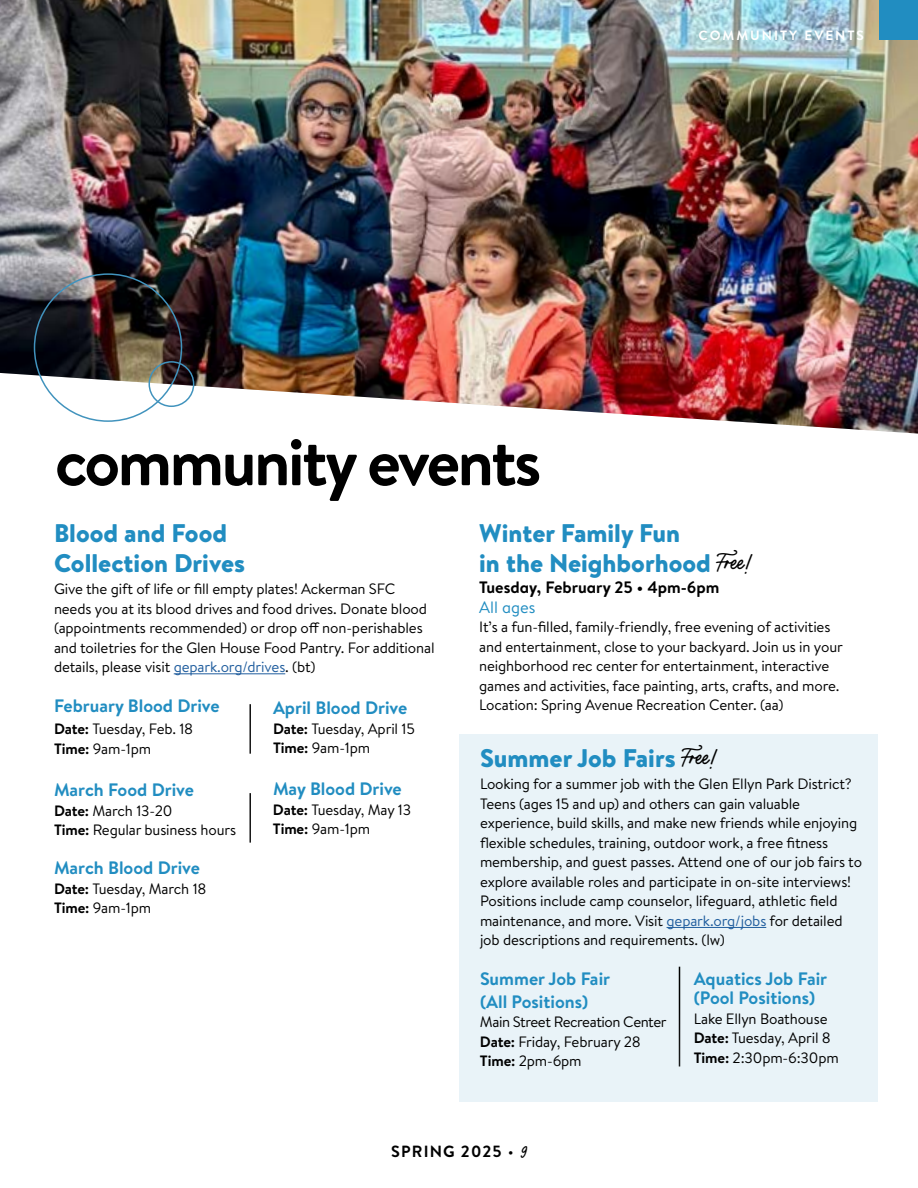
<style>
.page{position:relative;width:918px;height:1188px;background:#fff}
.page>*{position:absolute;margin:0;border:0;box-sizing:border-box;transform-origin:0 0}
.t1{font:700 66px "Brandon Text";letter-spacing:-.04em;color:#000}
.t2{font:900 25.5px/30px "Brandon Text";color:#218dc1}
.t3{font:700 18px/23px "Brandon Text";color:#218dc1}
.t4{font:700 16.5px "Brandon Text";color:#000}
.t5{font:16.5px "Brandon Text";color:#218dc1}
.t6{font:700 16.2px "Brandon Text";letter-spacing:.07em;color:#000}
.t7{font:15px/19.5px "Brandon Text";letter-spacing:-.01em;color:#000}
.t8{font:15px/19.5px "Brandon Text";letter-spacing:-.03em;color:#000}
.t9{font:700 13.5px "Brandon Text";letter-spacing:.15em;color:#fff}
.s1{color:#215e9e}
.s2{font-weight:700}
.s3{font-family:"Supa Mega Fantastic";font-weight:400;color:#000}
.s4{font-weight:400}
.s5{font-family:"Supa Mega Fantastic";font-weight:400;font-size:21.6px}
</style>
<div class="page">
<div style="left:459px;top:734px;width:419px;height:368px;background:#e9f3f8"></div>
<img style="left:0;top:0;width:918px;height:434px">
<div style="left:880px;top:0;width:38px;height:40px;background:#218dc1"></div>
<div style="left:149px;top:361px;width:45px;height:46px;border:2px solid #4193bd;border-radius:50%"></div>
<hr style="left:174px;top:673px;width:111px;height:1px;background:#215e9e">
<hr style="left:249px;top:704px;width:2px;height:50px;background:#000">
<hr style="left:249px;top:793px;width:2px;height:50px;background:#000">
<hr style="left:667px;top:927px;width:99px;height:1px;background:#215e9e">
<hr style="left:679px;top:967px;width:1px;height:100px;background:#000">
<h1 class="t1" style="left:55px;top:416px;width:488px">community events</h1>
<p class="t9" style="left:699px;top:26px;width:167px">COMMUNITY EVENTS</p>
<h2 class="t2" style="left:54px;top:518px;width:193px">Blood and Food<br>Collection Drives</h2>
<p class="t7" style="left:54px;top:579px;width:382px">Give the gift of life or fill empty plates! Ackerman SFC needs you at its blood drives and food drives. Donate blood (appointments recommended) or drop off non-perishables and toiletries for the Glen House Food Pantry. For additional details, please visit <span class="s1">gepark.org/drives</span>. (bt)</p>
<p class="t3" style="left:54px;top:694px;width:167px">February Blood Drive</p>
<p class="t7" style="left:54px;top:719px;width:141px"><span class="s2">Date:</span> Tuesday, Feb. 18<br><span class="s2">Time:</span> 9am-1pm</p>
<p class="t3" style="left:54px;top:778px;width:142px">March Food Drive</p>
<p class="t7" style="left:54px;top:800px;width:184px"><span class="s2">Date:</span> March 13-20<br><span class="s2">Time:</span> Regular business hours</p>
<p class="t3" style="left:54px;top:856px;width:148px">March Blood Drive</p>
<p class="t7" style="left:54px;top:878px;width:154px"><span class="s2">Date:</span> Tuesday, March 18<br><span class="s2">Time:</span> 9am-1pm</p>
<p class="t3" style="left:273px;top:696px;width:136px">April Blood Drive</p>
<p class="t7" style="left:273px;top:718px;width:143px"><span class="s2">Date:</span> Tuesday, April 15<br><span class="s2">Time:</span> 9am-1pm</p>
<p class="t3" style="left:273px;top:777px;width:130px">May Blood Drive</p>
<p class="t7" style="left:273px;top:800px;width:140px"><span class="s2">Date:</span> Tuesday, May 13<br><span class="s2">Time:</span> 9am-1pm</p>
<h2 class="t2" style="left:479px;top:518px;width:275px">Winter Family Fun<br>in the Neighborhood <span class="s3">Free!</span></h2>
<p class="t4" style="left:479px;top:576px;width:242px">Tuesday, February 25 • 4pm-6pm</p>
<p class="t5" style="left:479px;top:596px;width:58px">All ages</p>
<p class="t7" style="left:479px;top:617px;width:365px">It’s a fun-filled, family-friendly, free evening of activities and entertainment, close to your backyard. Join us in your neighborhood rec center for entertainment, interactive games and activities, face painting, arts, crafts, and more.<br>Location: Spring Avenue Recreation Center. (aa)</p>
<h2 class="t2" style="left:480px;top:743px;width:240px">Summer Job Fairs <span class="s3">Free!</span></h2>
<p class="t7" style="left:480px;top:774px;width:384px">Looking for a summer job with the Glen Ellyn Park District?<br>Teens (ages 15 and up) and others can gain valuable experience, build skills, and make new friends while enjoying flexible schedules, training, outdoor work, a free fitness membership, and guest passes. Attend one of our job fairs to explore available roles and participate in on-site interviews!<br>Positions include camp counselor, lifeguard, athletic field maintenance, and more. Visit <span class="s1">gepark.org/jobs</span> for detailed job descriptions and requirements. (lw)</p>
<p class="t3" style="left:480px;top:967px;width:132px">Summer Job Fair (All Positions)</p>
<p class="t8" style="left:480px;top:1012px;width:188px">Main Street Recreation Center<br><span class="s2">Date:</span> Friday, February 28<br><span class="s2">Time:</span> 2pm-6pm</p>
<p class="t3" style="left:694px;top:968px;width:135px;line-height:19.5px">Aquatics Job Fair (Pool Positions)</p>
<p class="t7" style="left:694px;top:1008px;width:147px">Lake Ellyn Boathouse<br><span class="s2">Date:</span> Tuesday, April 8<br><span class="s2">Time:</span> 2:30pm-6:30pm</p>
<p class="t6" style="left:391px;top:1140px;width:137px">SPRING 2025 <span class="s4">•</span> <span class="s5">9</span></p>
</div>
